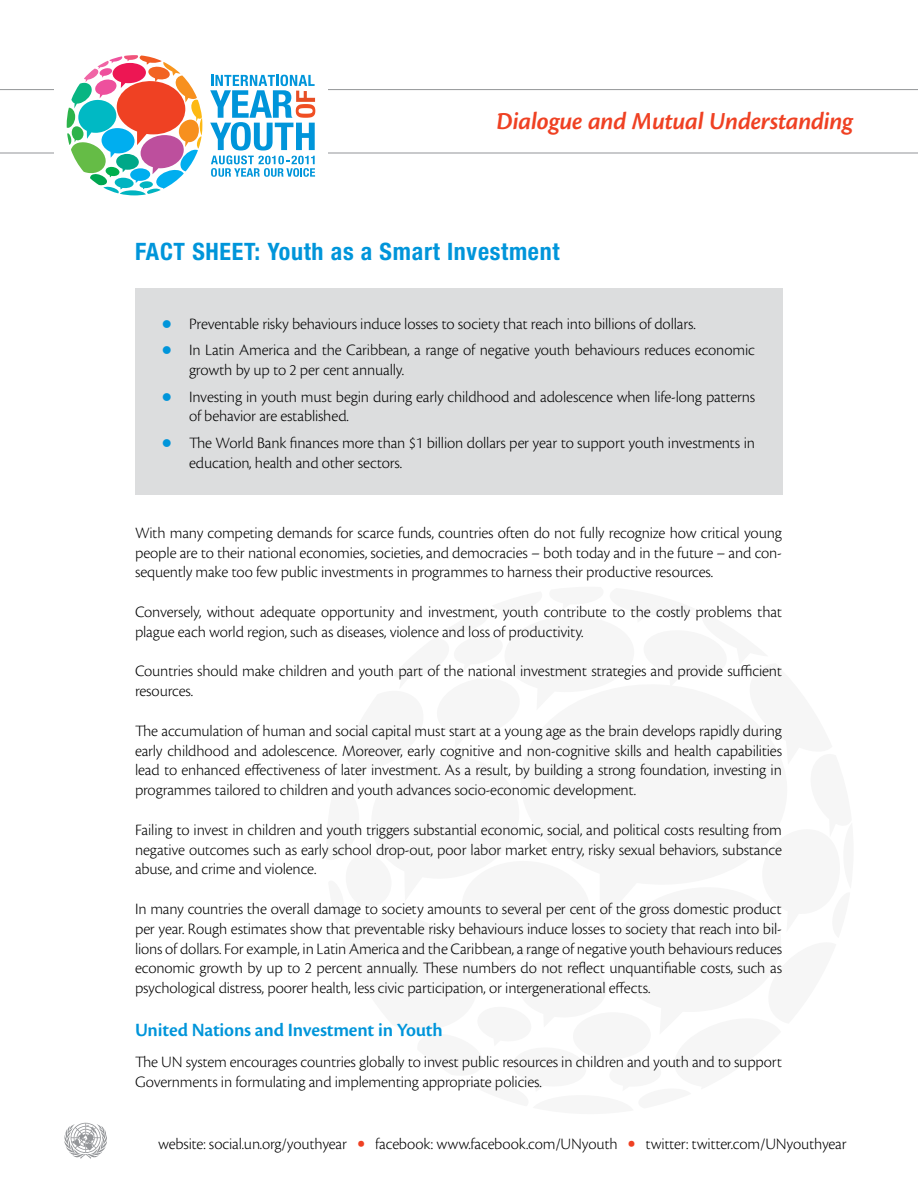
<style>
.page{position:relative;width:918px;height:1188px;background:#fff}
.page>*{position:absolute;margin:0;border:0;box-sizing:border-box;transform-origin:0 0}
.t1{font:50.1px "UN Logo";color:#939598}
.t2{font:italic 600 25.5px "Cronos Pro";letter-spacing:-.01em;color:#ef4123}
.t3{font:700 condensed 24px "Helvetica Neue LT Std";letter-spacing:.03em;color:#0095da}
.t4{font:600 19.5px "Cronos Pro";letter-spacing:-.01em;color:#0095da}
.t5{font:300 16.5px/19.8px "Cronos Pro";letter-spacing:-.01em;color:#000}
.s1{font-weight:700;font-size:22.5px;color:#ef4123}
</style>
<div class="page">
<svg style="left:0;top:89px;width:918px;height:64px"></svg>
<div style="left:54px;top:31px;width:274px;height:180px;background:#fff"></div>
<svg style="left:210px;top:75px;width:105px;height:102px"></svg>
<svg style="left:67px;top:55px;width:135px;height:140px"></svg>
<div style="left:135px;top:289px;width:647px;height:206px;background:#dcddde"></div>
<h2 class="t2" style="left:496px;top:106px;width:358px">Dialogue and Mutual Understanding</h2>
<h1 class="t1" style="left:62px;top:1111px;width:49px">asdf</h1>
<h3 class="t3" style="left:135px;top:237px;width:426px">FACT SHEET: Youth as a Smart Investment</h3>
<p class="t5" style="left:189px;top:310px;width:567px;line-height:26.5px">Preventable risky behaviours induce losses to society that reach into billions of dollars.<br>In Latin America and the Caribbean, a range of negative youth behaviours reduces economic</p>
<p class="t5" style="left:189px;top:356px;width:568px;line-height:26.5px">growth by up to 2 per cent annually.<br>Investing in youth must begin during early childhood and adolescence when life-long patterns</p>
<p class="t5" style="left:189px;top:403px;width:568px;line-height:26.5px">of behavior are established.<br>The World Bank finances more than $1 billion dollars per year to support youth investments in</p>
<p class="t5" style="left:189px;top:453px;width:215px">education, health and other sectors.</p>
<p class="t5" style="left:135px;top:523px;width:649px;text-align:justify">With many competing demands for scarce funds, countries often do not fully recognize how critical young people are to their national economies, societies, and democracies – both today and in the future – and con&shy;sequently make too few public investments in programmes to harness their productive resources.</p>
<p class="t5" style="left:135px;top:602px;width:649px">Conversely, without adequate opportunity and investment, youth contribute to the costly problems that plague each world region, such as diseases, violence and loss of productivity.</p>
<p class="t5" style="left:135px;top:661px;width:649px">Countries should make children and youth part of the national investment strategies and provide sufficient resources.</p>
<p class="t5" style="left:135px;top:721px;width:649px;text-align:justify">The accumulation of human and social capital must start at a young age as the brain develops rapidly during early childhood and adolescence. Moreover, early cognitive and non-cognitive skills and health capabilities lead to enhanced effectiveness of later investment. As a result, by building a strong foundation, investing in programmes tailored to children and youth advances socio-economic development.</p>
<p class="t5" style="left:135px;top:820px;width:648px;text-align:justify">Failing to invest in children and youth triggers substantial economic, social, and political costs resulting from negative outcomes such as early school drop-out, poor labor market entry, risky sexual behaviors, substance abuse, and crime and violence.</p>
<p class="t5" style="left:135px;top:899px;width:649px;text-align:justify">In many countries the overall damage to society amounts to several per cent of the gross domestic product per year. Rough estimates show that preventable risky behaviours induce losses to society that reach into bil&shy;lions of dollars. For example, in Latin America and the Caribbean, a range of negative youth behaviours reduces economic growth by up to 2 percent annually. These numbers do not reflect unquantifiable costs, such as psychological distress, poorer health, less civic participation, or intergenerational effects.</p>
<p class="t4" style="left:135px;top:1019px;width:309px">United Nations and Investment in Youth</p>
<p class="t5" style="left:135px;top:1052px;width:649px">The UN system encourages countries globally to invest public resources in children and youth and to support<br>Governments in formulating and implementing appropriate policies.</p>
<p class="t5" style="left:158px;top:1134px;width:690px">website: social.un.org/youthyear <span class="s1">•</span> facebook: www.facebook.com/UNyouth <span class="s1">•</span> twitter: twitter.com/UNyouthyear</p>
</div>
